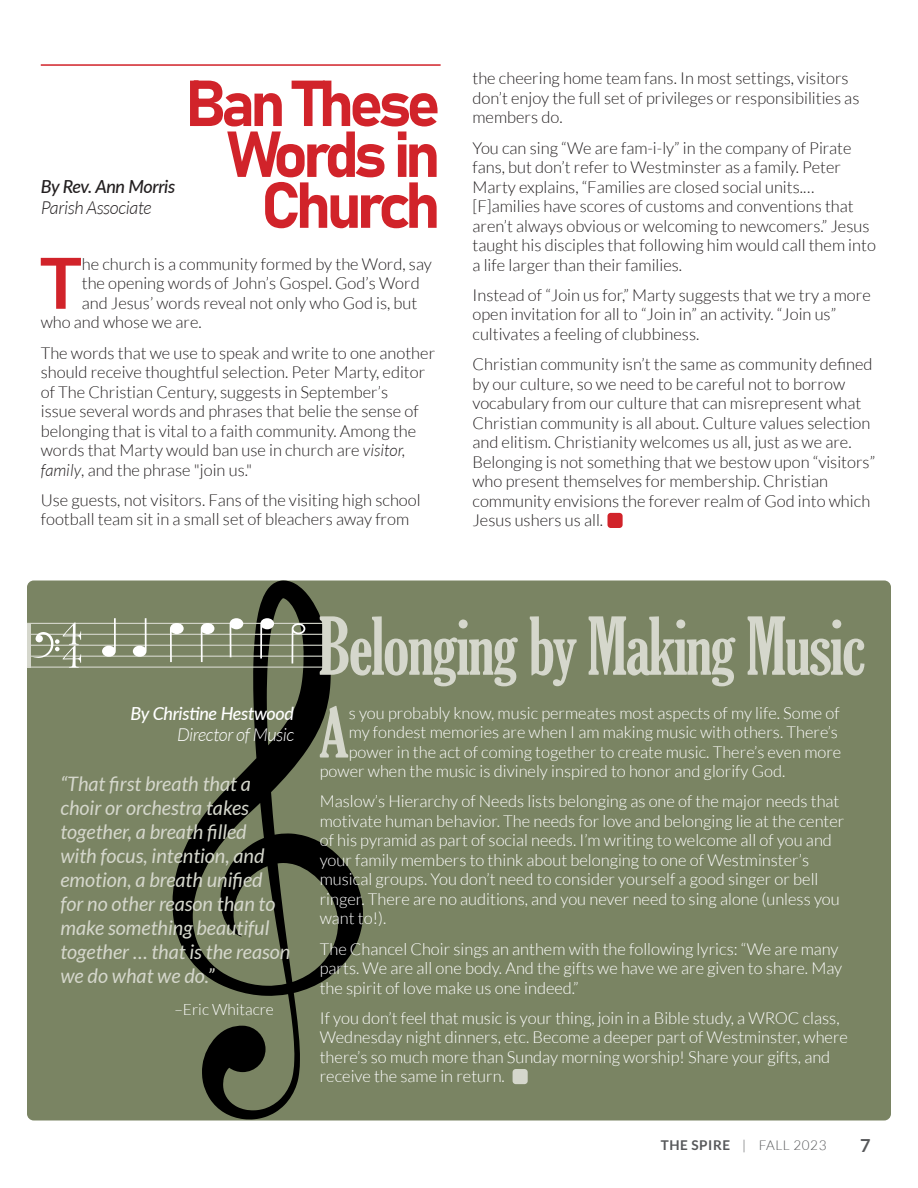
<style>
.page{position:relative;width:918px;height:1188px;background:#fff}
.page>*{position:absolute;margin:0;border:0;box-sizing:border-box;transform-origin:0 0}
.t1{font:extra-condensed 76.95px "Gloucester";letter-spacing:-.02em;color:#d5d7cc}
.t2{font:700 70.5px "Lato";color:#d1232a}
.t3{font:extra-condensed 67.8px "Gloucester";color:#d5d7cc}
.t4{font:63.9px/50.8px "Bahnschrift";letter-spacing:-.08em;color:#d1232a;text-align:center}
.t5{font:italic 19.95px/23.9px "Lato";color:#d5d7cc}
.t6{font:italic 500 18px "Lato";letter-spacing:-.02em;color:#fff}
.t7{font:italic 500 18px "Lato";letter-spacing:-.02em;color:#231f20}
.t8{font:italic 300 18px "Lato";letter-spacing:-.02em;color:#231f20}
.t9{font:italic 300 18px "Lato";letter-spacing:-.02em;color:#fff}
.t10{font:700 18px "Lato";color:#57585a}
.t11{font:300 16.5px/19.5px "Lato";color:#231f20}
.t12{font:300 16.5px/19.5px "Lato";color:#fff}
.t13{font:300 15.6px "Lato";color:#fff}
.t14{font:300 13.5px "Lato";letter-spacing:.04em;color:#57585a}
.s1{font-style:italic}
.s2{font-weight:700}
</style>
<div class="page">
<div style="left:27px;top:580px;width:864px;height:540px;background:#7a8463;border-radius:7px"></div>
<svg style="left:172px;top:580px;width:191px;height:540px"></svg>
<div style="left:608px;top:513px;width:15px;height:15px;background:#d1232a;border-radius:3px"></div>
<div style="left:513px;top:1069px;width:15px;height:15px;background:#d5d7cc;border-radius:3px"></div>
<hr style="left:27px;top:623px;width:301px;height:1px;background:#d5d7cc">
<hr style="left:27px;top:634px;width:301px;height:1px;background:#d5d7cc">
<hr style="left:27px;top:645px;width:301px;height:1px;background:#d5d7cc">
<hr style="left:27px;top:656px;width:301px;height:1px;background:#d5d7cc">
<hr style="left:27px;top:667px;width:301px;height:1px;background:#d5d7cc">
<svg style="left:102px;top:618px;width:14px;height:39px"></svg>
<svg style="left:201px;top:623px;width:13px;height:39px"></svg>
<svg style="left:260px;top:618px;width:14px;height:41px"></svg>
<svg style="left:133px;top:618px;width:14px;height:39px"></svg>
<svg style="left:170px;top:623px;width:14px;height:39px"></svg>
<svg style="left:230px;top:618px;width:13px;height:39px"></svg>
<svg style="left:292px;top:623px;width:13px;height:41px"></svg>
<svg style="left:32px;top:622px;width:49px;height:46px"></svg>
<hr style="left:27px;top:623px;width:3px;height:45px;background:#d5d7cc">
<hr style="left:41px;top:64px;width:400px;height:2px;background:#d1232a">
<p class="t7" style="left:41px;top:174px;width:136px">By Rev. Ann Morris</p>
<p class="t8" style="left:41px;top:198px;width:112px">Parish Associate</p>
<p class="t4" style="left:185px;top:74px;width:257px">Ban These</p>
<p class="t4" style="left:227px;top:125px;width:215px">Words in<br>Church</p>
<p class="t2" style="left:40px;top:243px;width:43px">T</p>
<p class="t11" style="left:82px;top:254px;width:352px">he church is a community formed by the Word, say</p>
<p class="t11" style="left:82px;top:274px;width:339px">the opening words of John’s Gospel. God’s Word</p>
<p class="t11" style="left:82px;top:293px;width:337px">and Jesus’ words reveal not only who God is, but</p>
<p class="t11" style="left:41px;top:313px;width:163px">who and whose we are.</p>
<p class="t11" style="left:41px;top:343px;width:396px">The words that we use to speak and write to one another should receive thoughtful selection. Peter Marty, editor of The Christian Century, suggests in September’s<br>issue several words and phrases that belie the sense of belonging that is vital to a faith community. Among the words that Marty would ban use in church are <span class="s1">visitor, family</span>, and the phrase "join us."</p>
<p class="t11" style="left:41px;top:490px;width:381px">Use guests, not visitors. Fans of the visiting high school football team sit in a small set of bleachers away from</p>
<p class="t11" style="left:472px;top:69px;width:388px">the cheering home team fans. In most settings, visitors don’t enjoy the full set of privileges or responsibilities as members do.</p>
<p class="t11" style="left:472px;top:138px;width:405px">You can sing “We are fam-i-ly” in the company of Pirate fans, but don’t refer to Westminster as a family. Peter Marty explains, “Families are closed social units.… [F]amilies have scores of customs and conventions that aren’t always obvious or welcoming to newcomers.” Jesus taught his disciples that following him would call them into a life larger than their families.</p>
<p class="t11" style="left:472px;top:285px;width:400px">Instead of “Join us for,” Marty suggests that we try a more open invitation for all to “Join in” an activity. “Join us” cultivates a feeling of clubbiness.</p>
<p class="t11" style="left:472px;top:355px;width:404px">Christian community isn’t the same as community defined by our culture, so we need to be careful not to borrow vocabulary from our culture that can misrepresent what Christian community is all about. Culture values selection and elitism. Christianity welcomes us all, just as we are.<br>Belonging is not something that we bestow upon “visitors” who present themselves for membership. Christian community envisions the forever realm of God into which Jesus ushers us all.</p>
<p class="t6" style="left:131px;top:700px;width:165px">By Christine Hestwood</p>
<p class="t9" style="left:177px;top:725px;width:119px">Director of Music</p>
<p class="t5" style="left:60px;top:773px;width:231px">“That first breath that a choir or orchestra takes together, a breath filled<br>with focus, intention, and emotion, a breath unified for no other reason than to make something beautiful together … that is the reason we do what we do.”</p>
<p class="t13" style="left:175px;top:1001px;width:101px">–Eric Whitacre</p>
<p class="t1" style="left:319px;top:602px;width:548px">Belonging by Making Music</p>
<p class="t3" style="left:319px;top:694px;width:31px">A</p>
<p class="t12" style="left:349px;top:703px;width:492px">s you probably know, music permeates most aspects of my life. Some of</p>
<p class="t12" style="left:349px;top:722px;width:491px">my fondest memories are when I am making music with others. There’s</p>
<p class="t12" style="left:349px;top:742px;width:494px">power in the act of coming together to create music. There’s even more</p>
<p class="t12" style="left:320px;top:761px;width:467px">power when the music is divinely inspired to honor and glorify God.</p>
<p class="t12" style="left:320px;top:792px;width:526px">Maslow’s Hierarchy of Needs lists belonging as one of the major needs that motivate human behavior. The needs for love and belonging lie at the center of his pyramid as part of social needs. I’m writing to welcome all of you and your family members to think about belonging to one of Westminster’s musical groups. You don’t need to consider yourself a good singer or bell ringer. There are no auditions, and you never need to sing alone (unless you want to!).</p>
<p class="t12" style="left:320px;top:939px;width:524px">The Chancel Choir sings an anthem with the following lyrics: “We are many parts. We are all one body. And the gifts we have we are given to share. May the spirit of love make us one indeed.”</p>
<p class="t12" style="left:320px;top:1008px;width:530px">If you don’t feel that music is your thing, join in a Bible study, a WROC class, Wednesday night dinners, etc. Become a deeper part of Westminster, where there’s so much more than Sunday morning worship! Share your gifts, and receive the same in return.</p>
<p class="t14" style="left:661px;top:1138px;width:167px"><span class="s2">THE SPIRE</span> | FALL 2023</p>
<p class="t10" style="left:860px;top:1135px;width:12px">7</p>
</div>
